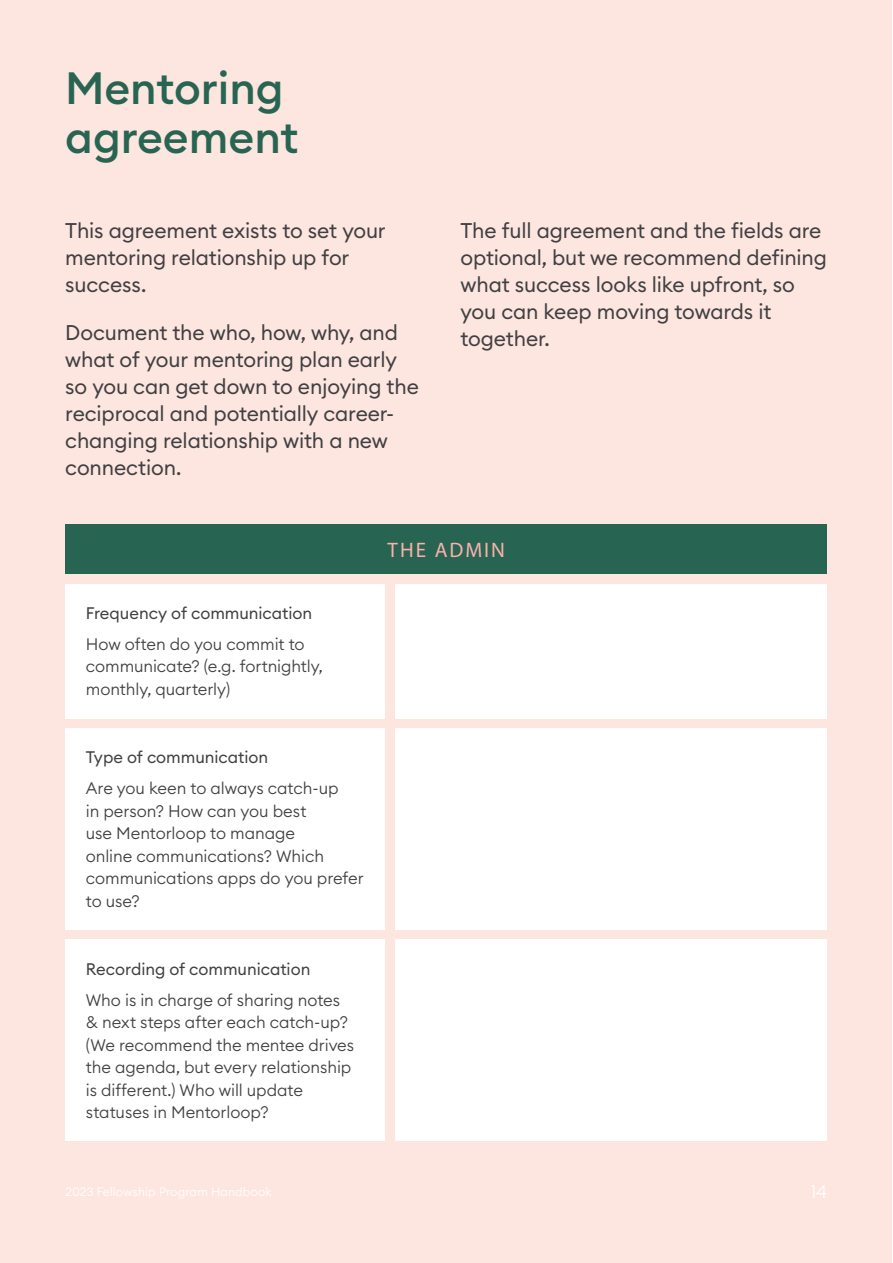
<style>
.page{position:relative;width:893px;height:1263px;background:#fff}
.page>*{position:absolute;margin:0;border:0;box-sizing:border-box;transform-origin:0 0}
.t1{font:500 44.7px/48.4px "Euclid Circular B";color:#286452}
.t2{font:21px/27px "Euclid Circular B";letter-spacing:-.005em;color:#404042}
.t3{font:21px "Myriad Pro";letter-spacing:.095em;color:#f8b2ab}
.t4{font:300 18px "Euclid Circular B";color:#fff}
.t5{font:300 16.5px/22.5px "Euclid Circular B";letter-spacing:-.005em;color:#404042}
.t6{font:16.5px "Euclid Circular B";letter-spacing:-.005em;color:#404042}
.t7{font:300 12px "Euclid Circular B";letter-spacing:.01em;color:#fff}
</style>
<div class="page">
<div style="left:0;top:0;width:891px;height:1263px;background:#fde5e0"></div>
<div style="left:66px;top:524px;width:761px;height:50px;background:#286452"></div>
<div style="left:66px;top:584px;width:319px;height:134px;background:#fff"></div>
<div style="left:395px;top:584px;width:432px;height:134px;background:#fff"></div>
<div style="left:66px;top:728px;width:319px;height:202px;background:#fff"></div>
<div style="left:395px;top:728px;width:432px;height:202px;background:#fff"></div>
<div style="left:66px;top:940px;width:319px;height:201px;background:#fff"></div>
<div style="left:395px;top:940px;width:432px;height:201px;background:#fff"></div>
<h1 class="t1" style="left:65px;top:68px;width:235px">Mentoring agreement</h1>
<p class="t2" style="left:65px;top:218px;width:322px">This agreement exists to set your mentoring relationship up for success.</p>
<p class="t2" style="left:65px;top:321px;width:355px">Document the who, how, why, and what of your mentoring plan early so you can get down to enjoying the reciprocal and potentially career&shy;changing relationship with a new connection.</p>
<p class="t2" style="left:460px;top:217px;width:368px">The full agreement and the fields are optional, but we recommend defining what success looks like upfront, so you can keep moving towards it together.</p>
<p class="t6" style="left:86px;top:606px;width:228px">Frequency of communication</p>
<p class="t5" style="left:86px;top:632px;width:238px">How often do you commit to communicate? (e.g. fortnightly, monthly, quarterly)</p>
<p class="t6" style="left:86px;top:750px;width:184px">Type of communication</p>
<p class="t5" style="left:86px;top:778px;width:279px">Are you keen to always catch-up<br>in person? How can you best<br>use Mentorloop to manage<br>online communications? Which communications apps do you prefer to use?</p>
<p class="t6" style="left:86px;top:961px;width:226px">Recording of communication</p>
<p class="t5" style="left:86px;top:989px;width:270px">Who is in charge of sharing notes &amp; next steps after each catch-up? (We recommend the mentee drives the agenda, but every relationship is different.) Who will update statuses in Mentorloop?</p>
<p class="t3" style="left:388px;top:542px;width:119px">THE ADMIN</p>
<p class="t7" style="left:66px;top:1186px;width:208px">2023 Fellowship Program Handbook</p>
<p class="t4" style="left:811px;top:1183px;width:18px">14</p>
</div>
